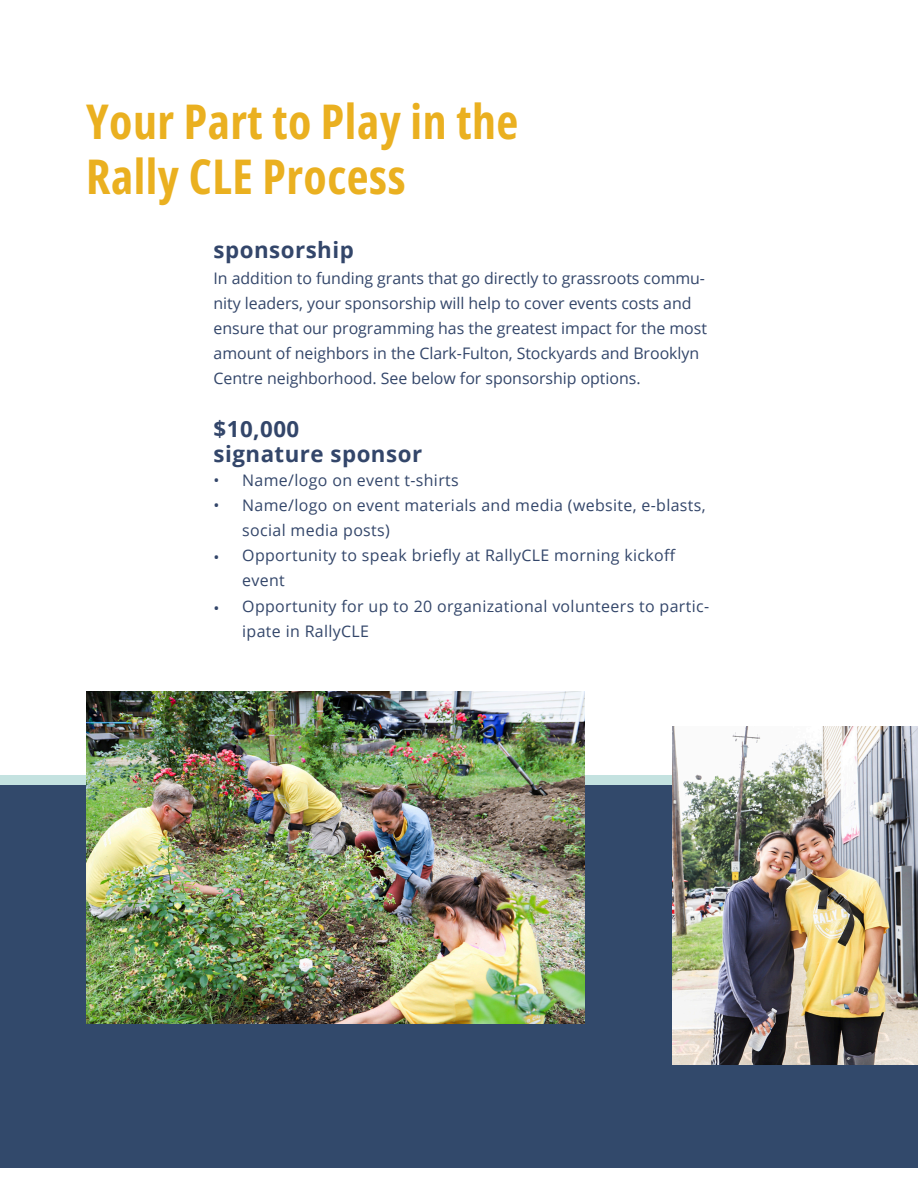
<style>
.page{position:relative;width:918px;height:1188px;background:#fff}
.page>*{position:absolute;margin:0;border:0;box-sizing:border-box;transform-origin:0 0}
.t1{font:700 47.85px/55.1px "Open Sans Condensed";letter-spacing:.01em;color:#eab020}
.t2{font:700 22.35px/25px "Open Sans";letter-spacing:.02em;color:#33466a}
.t3{font:15.9px/25px "Open Sans";color:#33466a}
.t4{font:15.9px/25px "Open Sans";letter-spacing:.02em;color:#33466a}
</style>
<div class="page">
<div style="left:1px;top:776px;width:917px;height:392px;background:#32496b"></div>
<div style="left:1px;top:776px;width:917px;height:9px;background:#c4e2e0"></div>
<img style="left:86px;top:691px;width:498px;height:332px">
<img style="left:672px;top:726px;width:246px;height:339px">
<p class="t1" style="left:86px;top:93px;width:434px">Your Part to Play in the<br>Rally CLE Process</p>
<p class="t2" style="left:214px;top:236px;width:142px">sponsorship</p>
<h2 class="t3" style="left:214px;top:265px;width:495px">In addition to funding grants that go directly to grassroots commu&shy;nity leaders, your sponsorship will help to cover events costs and ensure that our programming has the greatest impact for the most amount of neighbors in the Clark-Fulton, Stockyards and Brooklyn Centre neighborhood. See below for sponsorship options.</h2>
<p class="t2" style="left:214px;top:415px;width:210px">$10,000<br>signature sponsor</p>
<p class="t3" style="left:214px;top:467px;width:7px">• •</p>
<p class="t4" style="left:242px;top:467px;width:468px">Name/logo on event t-shirts<br>Name/logo on event materials and media (website, e-blasts, social media posts)<br>Opportunity to speak briefly at RallyCLE morning kickoff event<br>Opportunity for up to 20 organizational volunteers to partic&shy;ipate in RallyCLE</p>
<p class="t3" style="left:214px;top:544px;width:7px">•</p>
<p class="t3" style="left:214px;top:595px;width:7px">•</p>
</div>
